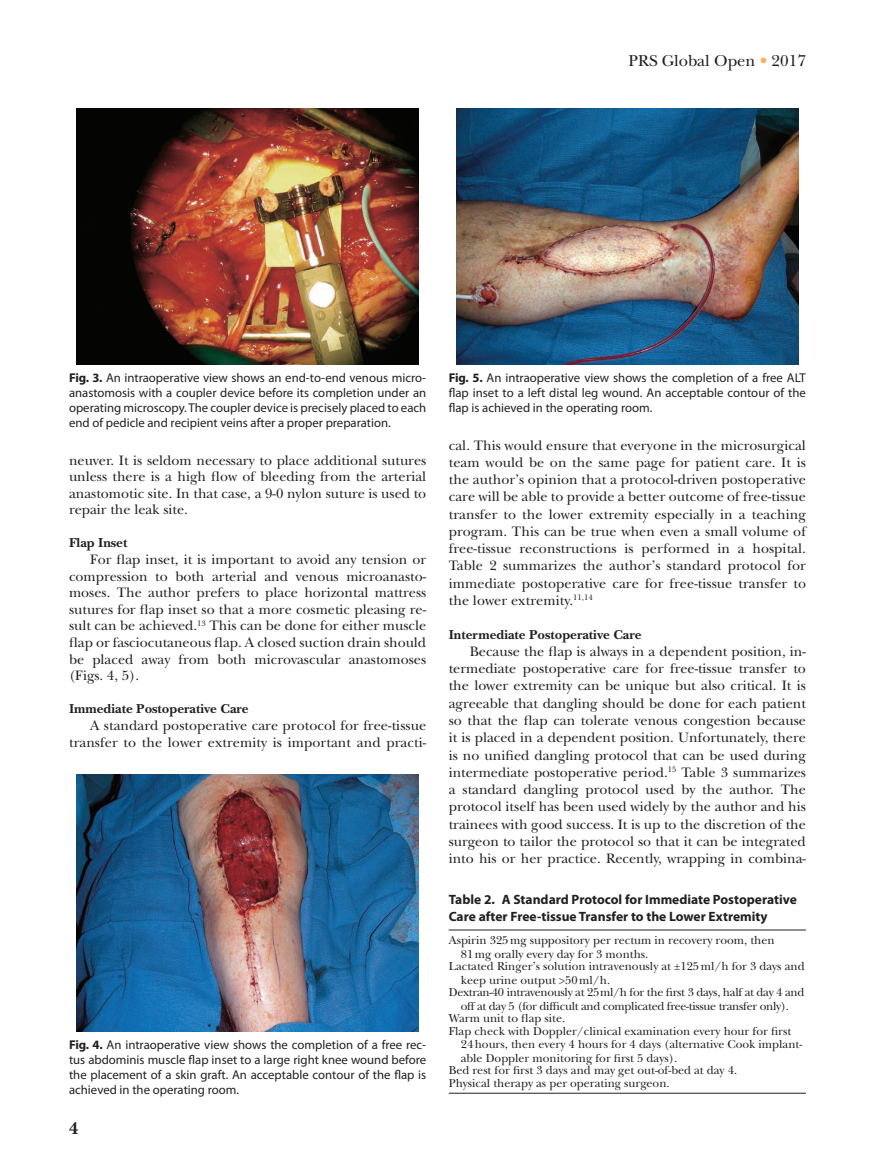
<style>
.page{position:relative;width:878px;height:1175px;background:#fff}
.page>*{position:absolute;margin:0;border:0;box-sizing:border-box;transform-origin:0 0}
.t1{font:700 18px "New Baskerville";color:#231f20}
.t2{font:16.5px "New Baskerville";color:#231f20}
.t3{font:14.25px/17.2px "New Baskerville";color:#231f20;text-align:justify}
.t4{font:700 13.5px/16.5px "Myriad Pro";color:#231f20}
.t5{font:700 13.5px "New Baskerville";color:#231f20}
.t6{font:12.75px/15px "Myriad Pro";color:#231f20;text-align:justify}
.t7{font:12px "New Baskerville";color:#231f20}
.t8{font:12px "New Baskerville";letter-spacing:-.025em;color:#231f20}
.s1{color:#fab05f}
.s2{font-weight:700}
</style>
<div class="page">
<img style="left:76px;top:108px;width:343px;height:257px">
<img style="left:76px;top:775px;width:343px;height:256px">
<hr style="left:448px;top:929px;width:358px;height:1px;background:#231f20">
<hr style="left:448px;top:1092px;width:358px;height:1px;background:#231f20">
<img style="left:456px;top:108px;width:342px;height:257px">
<p class="t2" style="left:628px;top:51px;width:179px">PRS Global Open <span class="s1">•</span> 2017</p>
<p class="t6" style="left:69px;top:370px;width:359px"><span class="s2">Fig. 3.</span> An intraoperative view shows an end-to-end venous micro&shy;anastomosis with a coupler device before its completion under an operating microscopy. The coupler device is precisely placed to each end of pedicle and recipient veins after a proper preparation.</p>
<p class="t3" style="left:69px;top:451px;width:359px;line-height:16.6px">neuver. It is seldom necessary to place additional sutures unless there is a high flow of bleeding from the arterial anastomotic site. In that case, a 9-0 nylon suture is used to repair the leak site.</p>
<p class="t5" style="left:69px;top:535px;width:60px">Flap Inset</p>
<p class="t3" style="left:69px;top:551px;width:359px;line-height:16.6px;text-indent:21px">For flap inset, it is important to avoid any tension or compression to both arterial and venous microanasto&shy;moses. The author prefers to place horizontal mattress sutures for flap inset so that a more cosmetic pleasing re&shy;sult can be achieved.<sup>13</sup> This can be done for either muscle flap or fasciocutaneous flap. A closed suction drain should be placed away from both microvascular anastomoses (Figs. 4, 5).</p>
<p class="t5" style="left:69px;top:701px;width:181px">Immediate Postoperative Care</p>
<p class="t3" style="left:69px;top:717px;width:359px;line-height:16.6px;text-align:right">A standard postoperative care protocol for free-tissue transfer to the lower extremity is important and practi-</p>
<p class="t6" style="left:69px;top:1037px;width:358px"><span class="s2">Fig. 4.</span> An intraoperative view shows the completion of a free rec&shy;tus abdominis muscle flap inset to a large right knee wound before the placement of a skin graft. An acceptable contour of the flap is achieved in the operating room.</p>
<p class="t1" style="left:69px;top:1118px;width:11px">4</p>
<p class="t6" style="left:448px;top:370px;width:359px"><span class="s2">Fig. 5.</span> An intraoperative view shows the completion of a free ALT flap inset to a left distal leg wound. An acceptable contour of the flap is achieved in the operating room.</p>
<p class="t3" style="left:449px;top:436px;width:359px">cal. This would ensure that everyone in the microsurgical team would be on the same page for patient care. It is the author’s opinion that a protocol-driven postoperative care will be able to provide a better outcome of free-tissue transfer to the lower extremity especially in a teaching program. This can be true when even a small volume of free-tissue reconstructions is performed in a hospital.<br>Table 2 summarizes the author’s standard protocol for immediate postoperative care for free-tissue transfer to the lower extremity.<sup>11,14</sup></p>
<p class="t5" style="left:448px;top:626px;width:194px">Intermediate Postoperative Care</p>
<p class="t3" style="left:448px;top:643px;width:359px;text-indent:21px">Because the flap is always in a dependent position, in&shy;termediate postoperative care for free-tissue transfer to the lower extremity can be unique but also critical. It is agreeable that dangling should be done for each patient so that the flap can tolerate venous congestion because it is placed in a dependent position. Unfortunately, there is no unified dangling protocol that can be used during intermediate postoperative period.<sup>15</sup> Table 3 summarizes a standard dangling protocol used by the author. The protocol itself has been used widely by the author and his trainees with good success. It is up to the discretion of the surgeon to tailor the protocol so that it can be integrated into his or her practice. Recently, wrapping in combina-</p>
<p class="t4" style="left:448px;top:890px;width:349px">Table 2. A Standard Protocol for Immediate Postoperative<br>Care after Free-tissue Transfer to the Lower Extremity</p>
<p class="t7" style="left:448px;top:933px;width:327px">Aspirin 325mg suppository per rectum in recovery room, then</p>
<p class="t7" style="left:460px;top:947px;width:189px">81mg orally every day for 3 months.</p>
<p class="t7" style="left:448px;top:959px;width:357px">Lactated Ringer’s solution intravenously at ±125ml/h for 3 days and</p>
<p class="t7" style="left:460px;top:973px;width:151px">keep urine output &gt;50ml/h.</p>
<p class="t8" style="left:448px;top:985px;width:357px">Dextran-40 intravenously at 25ml/h for the first 3 days, half at day 4 and</p>
<p class="t8" style="left:460px;top:999px;width:330px">off at day 5 (for difficult and complicated free-tissue transfer only).</p>
<p class="t7" style="left:448px;top:1011px;width:118px">Warm unit to flap site.</p>
<p class="t7" style="left:448px;top:1024px;width:344px">Flap check with Doppler/clinical examination every hour for first</p>
<p class="t7" style="left:460px;top:1037px;width:343px">24hours, then every 4 hours for 4 days (alternative Cook implant-</p>
<p class="t7" style="left:460px;top:1051px;width:218px">able Doppler monitoring for first 5 days).</p>
<p class="t7" style="left:448px;top:1063px;width:290px">Bed rest for first 3 days and may get out-of-bed at day 4.</p>
<p class="t7" style="left:448px;top:1075px;width:222px">Physical therapy as per operating surgeon.</p>
</div>
